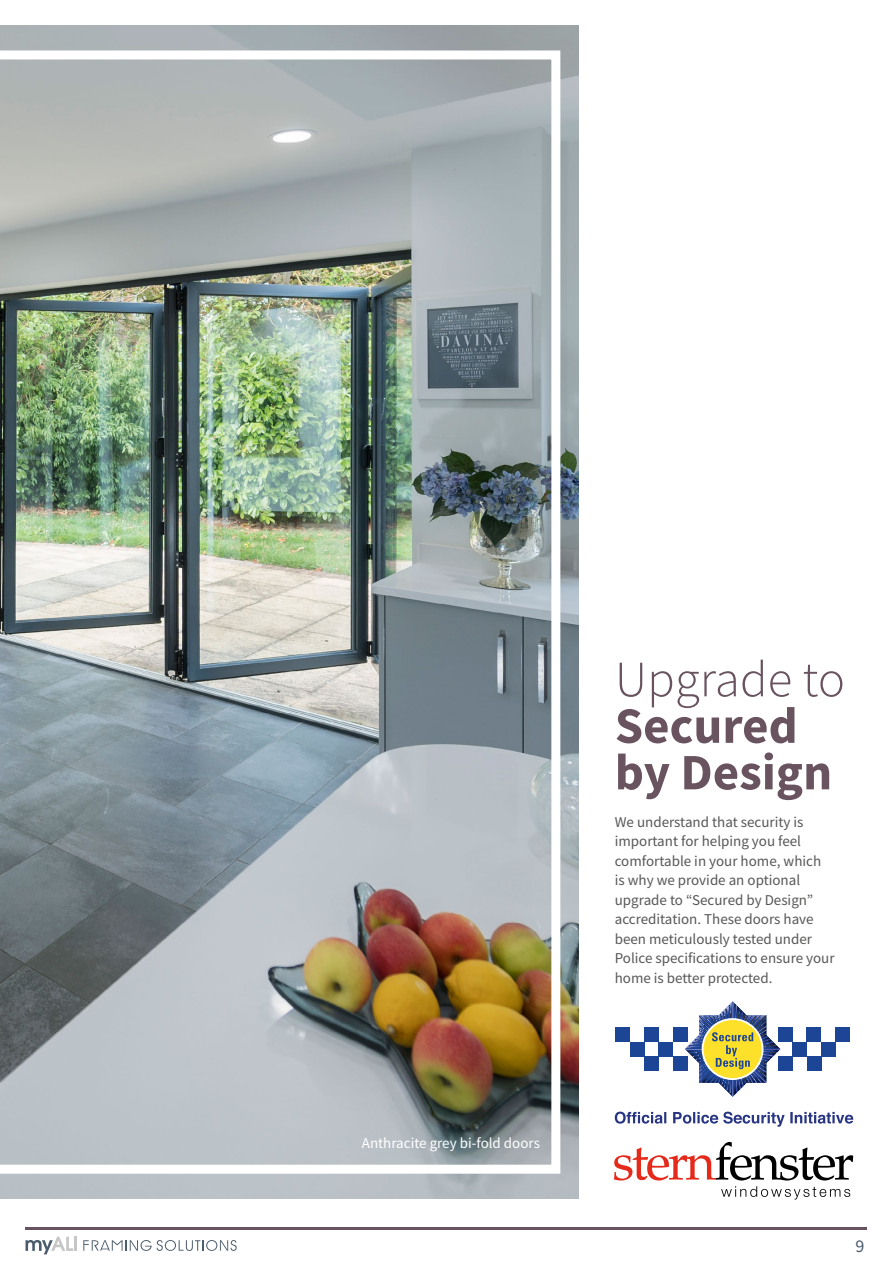
<style>
.page{position:relative;width:893px;height:1263px;background:#fff}
.page>*{position:absolute;margin:0;border:0;box-sizing:border-box;transform-origin:0 0}
.t1{font:700 51px/46.5px "Source Sans Pro";color:#69535f}
.t2{font:300 51px "Source Sans Pro";color:#69535f}
.t3{font:18px "Source Sans Pro";color:#4b5c6c}
.t4{font:15px/19.5px "Source Sans Pro";color:#575756}
.t5{font:15px "Source Sans Pro";color:#fff}
</style>
<div class="page">
<img style="left:0;top:26px;width:578px;height:1172px">
<img style="left:0;top:50px;width:560px;height:1124px">
<hr style="left:26px;top:1228px;width:841px;height:2px;background:#69535f">
<svg style="left:83px;top:1240px;width:154px;height:11px"></svg>
<svg style="left:26px;top:1237px;width:47px;height:17px"></svg>
<hr style="left:74px;top:1237px;width:3px;height:14px;background:#c6c6c6">
<div style="left:644px;top:1027px;width:15px;height:15px;background:#1d4596"></div>
<div style="left:616px;top:1027px;width:14px;height:15px;background:#1d4596"></div>
<div style="left:673px;top:1027px;width:14px;height:15px;background:#1d4596"></div>
<div style="left:630px;top:1042px;width:14px;height:14px;background:#1d4596"></div>
<div style="left:659px;top:1042px;width:14px;height:14px;background:#1d4596"></div>
<div style="left:644px;top:1056px;width:15px;height:14px;background:#1d4596"></div>
<div style="left:673px;top:1056px;width:14px;height:14px;background:#1d4596"></div>
<div style="left:807px;top:1027px;width:14px;height:15px;background:#1d4596"></div>
<div style="left:835px;top:1027px;width:15px;height:15px;background:#1d4596"></div>
<div style="left:778px;top:1027px;width:14px;height:15px;background:#1d4596"></div>
<div style="left:821px;top:1042px;width:14px;height:14px;background:#1d4596"></div>
<div style="left:792px;top:1042px;width:15px;height:14px;background:#1d4596"></div>
<div style="left:807px;top:1056px;width:14px;height:14px;background:#1d4596"></div>
<div style="left:778px;top:1056px;width:15px;height:14px;background:#1d4596"></div>
<svg style="left:685px;top:1001px;width:96px;height:96px"></svg>
<svg style="left:615px;top:1112px;width:238px;height:15px"></svg>
<svg style="left:614px;top:1142px;width:239px;height:38px"></svg>
<svg style="left:721px;top:1186px;width:129px;height:13px"></svg>
<p class="t5" style="left:362px;top:1133px;width:180px">Anthracite grey bi-fold doors</p>
<h1 class="t2" style="left:615px;top:648px;width:232px">Upgrade to</h1>
<h1 class="t1" style="left:615px;top:702px;width:219px">Secured by Design</h1>
<p class="t4" style="left:615px;top:812px;width:221px">We understand that security is important for helping you feel comfortable in your home, which is why we provide an optional upgrade to “Secured by Design” accreditation. These doors have been meticulously tested under<br>Police specifications to ensure your home is better protected.</p>
<p class="t3" style="left:855px;top:1234px;width:10px">9</p>
</div>
